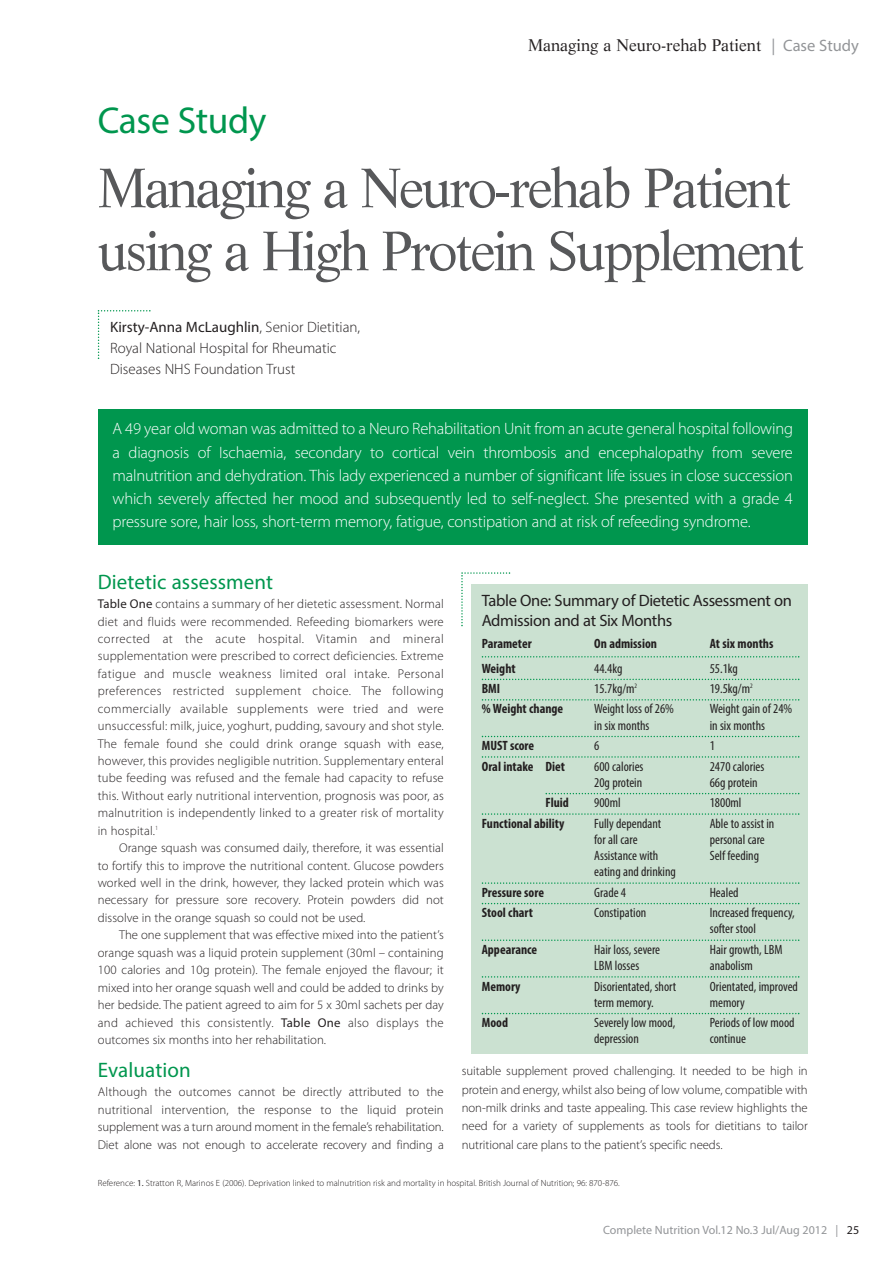
<style>
.page{position:relative;width:893px;height:1263px;background:#fff}
.page>*{position:absolute;margin:0;border:0;box-sizing:border-box;transform-origin:0 0}
.t1{font:54px/63px "Life";letter-spacing:-.045em;color:#57585a}
.t2{font:37.5px "Myriad Pro";letter-spacing:-.01em;color:#00964e}
.t3{font:21px "Myriad Pro";letter-spacing:.005em;color:#00964e}
.t4{font:300 16.5px/23.2px "Myriad Pro";letter-spacing:-.01em;color:#fff;text-align:justify}
.t5{font:16.5px/19.8px "Myriad Pro";letter-spacing:-.02em;color:#231f20}
.t6{font:16.5px "Life";color:#231f20}
.t7{font:300 15px/21px "Myriad Pro";color:#231f20}
.t8{font:condensed 13.5px/16.2px "Myriad Pro";color:#231f20}
.t9{font:700 condensed 13.5px "Myriad Pro";color:#231f20}
.t10{font:300 12.75px/17.4px "Myriad Pro";letter-spacing:.005em;color:#231f20;text-align:justify}
.t11{font:12px "Myriad Pro";color:#939598}
.t12{font:300 9px "Myriad Pro";color:#231f20}
.s1{font-family:"Myriad Pro";color:#939598}
.s2{font-weight:400}
.s3{color:#231f20}
</style>
<div class="page">
<svg style="left:98px;top:310px;width:53px;height:49px"></svg>
<hr style="left:0;top:257px;width:1px;height:90px;background:#00aeef">
<svg style="left:461px;top:572px;width:49px;height:54px"></svg>
<div style="left:471px;top:584px;width:337px;height:470px;background:#cbe1d1"></div>
<svg style="left:482px;top:656px;width:317px;height:1px"></svg>
<svg style="left:482px;top:679px;width:317px;height:1px"></svg>
<svg style="left:482px;top:699px;width:317px;height:2px"></svg>
<svg style="left:482px;top:736px;width:317px;height:1px"></svg>
<svg style="left:482px;top:756px;width:317px;height:2px"></svg>
<svg style="left:546px;top:793px;width:253px;height:1px"></svg>
<svg style="left:482px;top:813px;width:317px;height:2px"></svg>
<svg style="left:482px;top:882px;width:317px;height:2px"></svg>
<svg style="left:482px;top:903px;width:317px;height:1px"></svg>
<svg style="left:482px;top:939px;width:317px;height:2px"></svg>
<svg style="left:482px;top:976px;width:317px;height:2px"></svg>
<svg style="left:482px;top:1013px;width:317px;height:1px"></svg>
<div style="left:98px;top:410px;width:710px;height:135px;background:#00964e"></div>
<h2 class="t2" style="left:98px;top:106px;width:170px">Case Study</h2>
<p class="t6" style="left:528px;top:38px;width:332px">Managing a Neuro-rehab Patient <span class="s1">| Case Study</span></p>
<h1 class="t1" style="left:98px;top:161px;width:708px">Managing a Neuro-rehab Patient using a High Protein Supplement</h1>
<p class="t7" style="left:110px;top:318px;width:252px"><span class="s2">Kirsty-Anna McLaughlin</span>, Senior Dietitian,<br>Royal National Hospital for Rheumatic<br>Diseases NHS Foundation Trust</p>
<p class="t4" style="left:113px;top:419px;width:682px">A 49 year old woman was admitted to a Neuro Rehabilitation Unit from an acute general hospital following a diagnosis of Ischaemia, secondary to cortical vein thrombosis and encephalopathy from severe malnutrition and dehydration. This lady experienced a number of significant life issues in close succession which severely affected her mood and subsequently led to self-neglect. She presented with a grade 4 pressure sore, hair loss, short-term memory, fatigue, constipation and at risk of refeeding syndrome.</p>
<h3 class="t3" style="left:98px;top:574px;width:177px">Dietetic assessment</h3>
<p class="t10" style="left:98px;top:596px;width:347px"><span class="s2">Table One</span> contains a summary of her dietetic assessment. Normal diet and fluids were recommended. Refeeding biomarkers were corrected at the acute hospital. Vitamin and mineral supplementation were prescribed to correct deficiencies. Extreme fatigue and muscle weakness limited oral intake. Personal preferences restricted supplement choice. The following commercially available supplements were tried and were unsuccessful: milk, juice, yoghurt, pudding, savoury and shot style.<br>The female found she could drink orange squash with ease, however, this provides negligible nutrition. Supplementary enteral tube feeding was refused and the female had capacity to refuse this. Without early nutritional intervention, prognosis was poor, as malnutrition is independently linked to a greater risk of mortality in hospital.<sup>1</sup></p>
<p class="t10" style="left:98px;top:840px;width:347px;text-indent:21px">Orange squash was consumed daily, therefore, it was essential to fortify this to improve the nutritional content. Glucose powders worked well in the drink, however, they lacked protein which was necessary for pressure sore recovery. Protein powders did not dissolve in the orange squash so could not be used.</p>
<p class="t10" style="left:98px;top:927px;width:347px;text-indent:21px">The one supplement that was effective mixed into the patient’s orange squash was a liquid protein supplement (30ml – containing 100 calories and 10g protein). The female enjoyed the flavour; it mixed into her orange squash well and could be added to drinks by her bedside. The patient agreed to aim for 5 x 30ml sachets per day and achieved this consistently. <span class="s2">Table One</span> also displays the outcomes six months into her rehabilitation.</p>
<h3 class="t3" style="left:98px;top:1062px;width:94px">Evaluation</h3>
<p class="t10" style="left:98px;top:1084px;width:347px">Although the outcomes cannot be directly attributed to the nutritional intervention, the response to the liquid protein supplement was a turn around moment in the female’s rehabilitation.<br>Diet alone was not enough to accelerate recovery and finding a</p>
<p class="t5" style="left:482px;top:592px;width:312px">Table One: Summary of Dietetic Assessment on<br>Admission and at Six Months</p>
<p class="t9" style="left:482px;top:638px;width:51px">Parameter</p>
<p class="t9" style="left:594px;top:638px;width:64px">On admission</p>
<p class="t9" style="left:710px;top:638px;width:65px">At six months</p>
<p class="t9" style="left:482px;top:663px;width:35px">Weight</p>
<p class="t8" style="left:594px;top:661px;width:30px">44.4kg</p>
<p class="t8" style="left:710px;top:661px;width:30px">55.1kg</p>
<p class="t9" style="left:482px;top:684px;width:20px">BMI</p>
<p class="t8" style="left:594px;top:681px;width:44px">15.7kg/m<sup>2</sup></p>
<p class="t8" style="left:710px;top:681px;width:44px">19.5kg/m<sup>2</sup></p>
<p class="t9" style="left:482px;top:704px;width:83px">% Weight change</p>
<p class="t8" style="left:594px;top:702px;width:81px">Weight loss of 26%</p>
<p class="t8" style="left:710px;top:702px;width:84px">Weight gain of 24%</p>
<p class="t8" style="left:594px;top:718px;width:57px">in six months</p>
<p class="t8" style="left:710px;top:718px;width:57px">in six months</p>
<p class="t9" style="left:482px;top:741px;width:54px">MUST score</p>
<p class="t8" style="left:594px;top:739px;width:7px">6</p>
<p class="t8" style="left:710px;top:739px;width:7px">1</p>
<p class="t9" style="left:482px;top:761px;width:85px">Oral intake Diet</p>
<p class="t8" style="left:594px;top:759px;width:51px">600 calories</p>
<p class="t8" style="left:710px;top:759px;width:56px">2470 calories</p>
<p class="t8" style="left:594px;top:775px;width:49px">20g protein</p>
<p class="t8" style="left:710px;top:775px;width:49px">66g protein</p>
<p class="t9" style="left:546px;top:798px;width:25px">Fluid</p>
<p class="t8" style="left:594px;top:796px;width:28px">900ml</p>
<p class="t8" style="left:710px;top:796px;width:33px">1800ml</p>
<p class="t9" style="left:482px;top:818px;width:84px">Functional ability</p>
<p class="t8" style="left:594px;top:816px;width:69px">Fully dependant</p>
<p class="t8" style="left:710px;top:816px;width:66px">Able to assist in</p>
<p class="t8" style="left:594px;top:832px;width:45px">for all care</p>
<p class="t8" style="left:710px;top:832px;width:57px">personal care</p>
<p class="t8" style="left:594px;top:848px;width:66px">Assistance with</p>
<p class="t8" style="left:710px;top:848px;width:51px">Self feeding</p>
<p class="t8" style="left:594px;top:865px;width:83px">eating and drinking</p>
<p class="t9" style="left:482px;top:887px;width:64px">Pressure sore</p>
<p class="t8" style="left:594px;top:885px;width:33px">Grade 4</p>
<p class="t8" style="left:710px;top:885px;width:30px">Healed</p>
<p class="t9" style="left:482px;top:908px;width:53px">Stool chart</p>
<p class="t8" style="left:594px;top:906px;width:54px">Constipation</p>
<p class="t8" style="left:710px;top:906px;width:87px">Increased frequency, softer stool</p>
<p class="t9" style="left:482px;top:944px;width:57px">Appearance</p>
<p class="t8" style="left:594px;top:942px;width:67px">Hair loss, severe</p>
<p class="t8" style="left:710px;top:942px;width:74px">Hair growth, LBM</p>
<p class="t8" style="left:594px;top:958px;width:47px">LBM losses</p>
<p class="t8" style="left:710px;top:958px;width:45px">anabolism</p>
<p class="t9" style="left:482px;top:981px;width:40px">Memory</p>
<p class="t8" style="left:594px;top:979px;width:84px">Disorientated, short</p>
<p class="t8" style="left:710px;top:979px;width:90px">Orientated, improved</p>
<p class="t8" style="left:594px;top:995px;width:61px">term memory.</p>
<p class="t8" style="left:710px;top:995px;width:37px">memory</p>
<p class="t9" style="left:482px;top:1018px;width:28px">Mood</p>
<p class="t8" style="left:594px;top:1016px;width:83px">Severely low mood,</p>
<p class="t8" style="left:710px;top:1016px;width:86px">Periods of low mood</p>
<p class="t8" style="left:594px;top:1032px;width:46px">depression</p>
<p class="t8" style="left:710px;top:1032px;width:38px">continue</p>
<p class="t10" style="left:462px;top:1063px;width:347px;line-height:18.3px">suitable supplement proved challenging. It needed to be high in protein and energy, whilst also being of low volume, compatible with non-milk drinks and taste appealing. This case review highlights the need for a variety of supplements as tools for dietitians to tailor nutritional care plans to the patient’s specific needs.</p>
<p class="t12" style="left:98px;top:1179px;width:523px">Reference: <span class="s2">1.</span> Stratton R, Marinos E (2006). Deprivation linked to malnutrition risk and mortality in hospital. British Journal of Nutrition; 96: 870-876.</p>
<p class="t11" style="left:603px;top:1225px;width:258px">Complete Nutrition Vol.12 No.3 Jul/Aug 2012 | <span class="s3">25</span></p>
</div>
